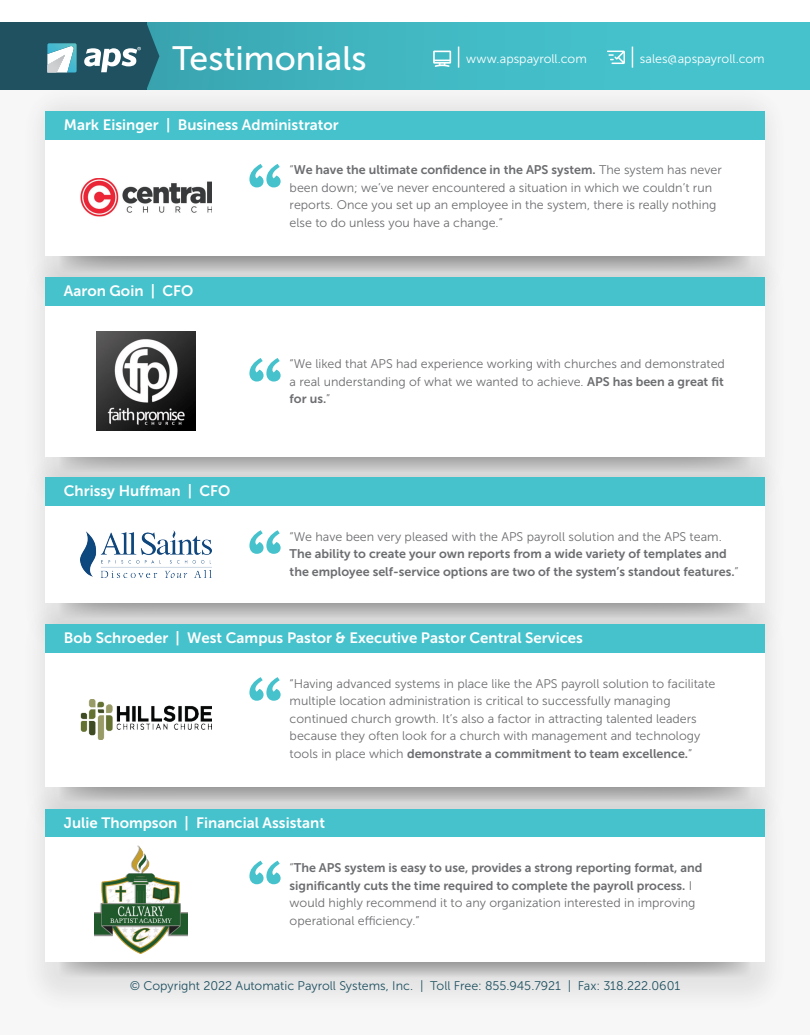
<style>
.page{position:relative;width:810px;height:1035px;background:#fff}
.page>*{position:absolute;margin:0;border:0;box-sizing:border-box;transform-origin:0 0}
.Header_Title{font:700 86.12px "Abril Text";color:#45c2cc}
.t1{font:33.75px "Museo Sans 500";color:#fff}
.Header_Title-2{font:15px "Museo Sans 700";color:#fff}
.APS_Paragraph{font:12.5px/17.5px "Museo Sans 300";color:#6c6d70}
.APS_Paragraph-2{font:12.5px/17.5px "Museo Sans 700";color:#6c6d70}
.t2{font:12.5px "Museo Sans 300";color:#1f5160}
.t3{font:12.5px "Museo Sans 300";letter-spacing:.005em;color:#fff}
.s1{font-family:"Museo Sans 700"}
.s2{font-family:"Museo Sans 300"}
</style>
<div class="page">
<div style="left:0;top:90px;width:810px;height:945px;background:#f7f7f8"></div>
<div style="left:20px;top:83px;width:770px;height:228px;background:#f1f1f2"></div>
<div style="left:20px;top:248px;width:770px;height:262px;background:#3e3e3f;opacity:.16"></div>
<div style="left:20px;top:595px;width:770px;height:246px;background:#f2f2f3"></div>
<div style="left:20px;top:449px;width:770px;height:208px;background:#3e3e3f;opacity:.16"></div>
<svg style="left:56px;top:485px;width:698px;height:136px;background:#c0c0c1"></svg>
<div style="left:20px;top:780px;width:770px;height:236px;background:#3e3e3f;opacity:.16"></div>
<svg style="left:56px;top:816px;width:698px;height:164px;background:#c2c2c3"></svg>
<div style="left:45px;top:111px;width:720px;height:29px;background:#45c2cc"></div>
<div style="left:45px;top:277px;width:720px;height:29px;background:#45c2cc"></div>
<div style="left:45px;top:477px;width:720px;height:29px;background:#45c2cc"></div>
<div style="left:45px;top:624px;width:720px;height:29px;background:#45c2cc"></div>
<div style="left:45px;top:809px;width:720px;height:29px;background:#45c2cc"></div>
<div style="left:45px;top:140px;width:720px;height:116px;background:#fff"></div>
<div style="left:45px;top:306px;width:720px;height:150px;background:#fff"></div>
<div style="left:45px;top:506px;width:720px;height:97px;background:#fff"></div>
<div style="left:45px;top:653px;width:720px;height:134px;background:#fff"></div>
<div style="left:45px;top:838px;width:720px;height:124px;background:#fff"></div>
<img style="left:94px;top:845px;width:94px;height:108px">
<img style="left:97px;top:332px;width:99px;height:99px">
<img style="left:81px;top:178px;width:131px;height:38px">
<img style="left:81px;top:700px;width:131px;height:40px">
<img style="left:81px;top:530px;width:131px;height:47px">
<div style="left:0;top:22px;width:810px;height:68px;background:#45c2cc"></div>
<div style="left:136px;top:22px;width:516px;height:68px;background:linear-gradient(to right,#3aa5b0,#46c5cf)"></div>
<div style="left:0;top:22px;width:146px;height:68px;background:#1f5160"></div>
<svg style="left:432px;top:46px;width:20px;height:26px"></svg>
<svg style="left:458px;top:47px;width:1px;height:21px"></svg>
<svg style="left:606px;top:46px;width:20px;height:26px"></svg>
<svg style="left:632px;top:47px;width:1px;height:21px"></svg>
<svg style="left:47px;top:43px;width:30px;height:30px"></svg>
<svg style="left:84px;top:22px;width:75px;height:68px"></svg>
<h2 class="t1" style="left:173px;top:39px;width:195px">Testimonials</h2>
<p class="t3" style="left:466px;top:52px;width:122px">www.apspayroll.com</p>
<p class="t3" style="left:640px;top:52px;width:126px">sales@apspayroll.com</p>
<p class="Header_Title-2" style="left:64px;top:117px;width:276px">Mark Eisinger | Business Administrator</p>
<p class="Header_Title-2" style="left:64px;top:282px;width:131px">Aaron Goin | CFO</p>
<p class="Header_Title" style="left:245px;top:135px;width:40px">“</p>
<p class="APS_Paragraph" style="left:290px;top:161px;width:434px">“<span class="s1">We have the ultimate confidence in the APS system.</span> The system has never been down; we’ve never encountered a situation in which we couldn’t run reports. Once you set up an employee in the system, there is really nothing else to do unless you have a change.”</p>
<p class="Header_Title" style="left:245px;top:329px;width:40px">“</p>
<p class="APS_Paragraph" style="left:290px;top:355px;width:437px;text-align:justify">“We liked that APS had experience working with churches and demonstrated a real understanding of what we wanted to achieve. <span class="s1">APS has been a great fit for us.</span>”</p>
<p class="Header_Title-2" style="left:64px;top:483px;width:168px">Chrissy Huffman | CFO</p>
<p class="Header_Title" style="left:245px;top:502px;width:40px">“</p>
<p class="APS_Paragraph-2" style="left:290px;top:528px;width:451px"><span class="s2">“We have been very pleased with the APS payroll solution and the APS team.<br></span>The ability to create your own reports from a wide variety of templates and the employee self-service options are two of the system’s standout features.<span class="s2">”</span></p>
<p class="Header_Title-2" style="left:64px;top:629px;width:521px">Bob Schroeder | West Campus Pastor &amp; Executive Pastor Central Services</p>
<p class="Header_Title" style="left:245px;top:649px;width:40px">“</p>
<p class="APS_Paragraph" style="left:290px;top:675px;width:427px">“Having advanced systems in place like the APS payroll solution to facilitate multiple location administration is critical to successfully managing continued church growth. It’s also a factor in attracting talented leaders because they often look for a church with management and technology tools in place which <span class="s1">demonstrate a commitment to team excellence.</span>”</p>
<p class="Header_Title-2" style="left:64px;top:814px;width:263px">Julie Thompson | Financial Assistant</p>
<p class="Header_Title" style="left:245px;top:832px;width:40px">“</p>
<p class="APS_Paragraph-2" style="left:290px;top:859px;width:414px"><span class="s2">“</span>The APS system is easy to use, provides a strong reporting format, and significantly cuts the time required to complete the payroll process. <span class="s2">I would highly recommend it to any organization interested in improving operational efficiency.”</span></p>
<p class="t2" style="left:130px;top:979px;width:552px">© Copyright 2022 Automatic Payroll Systems, Inc. | Toll Free: 855.945.7921 | Fax: 318.222.0601</p>
</div>
